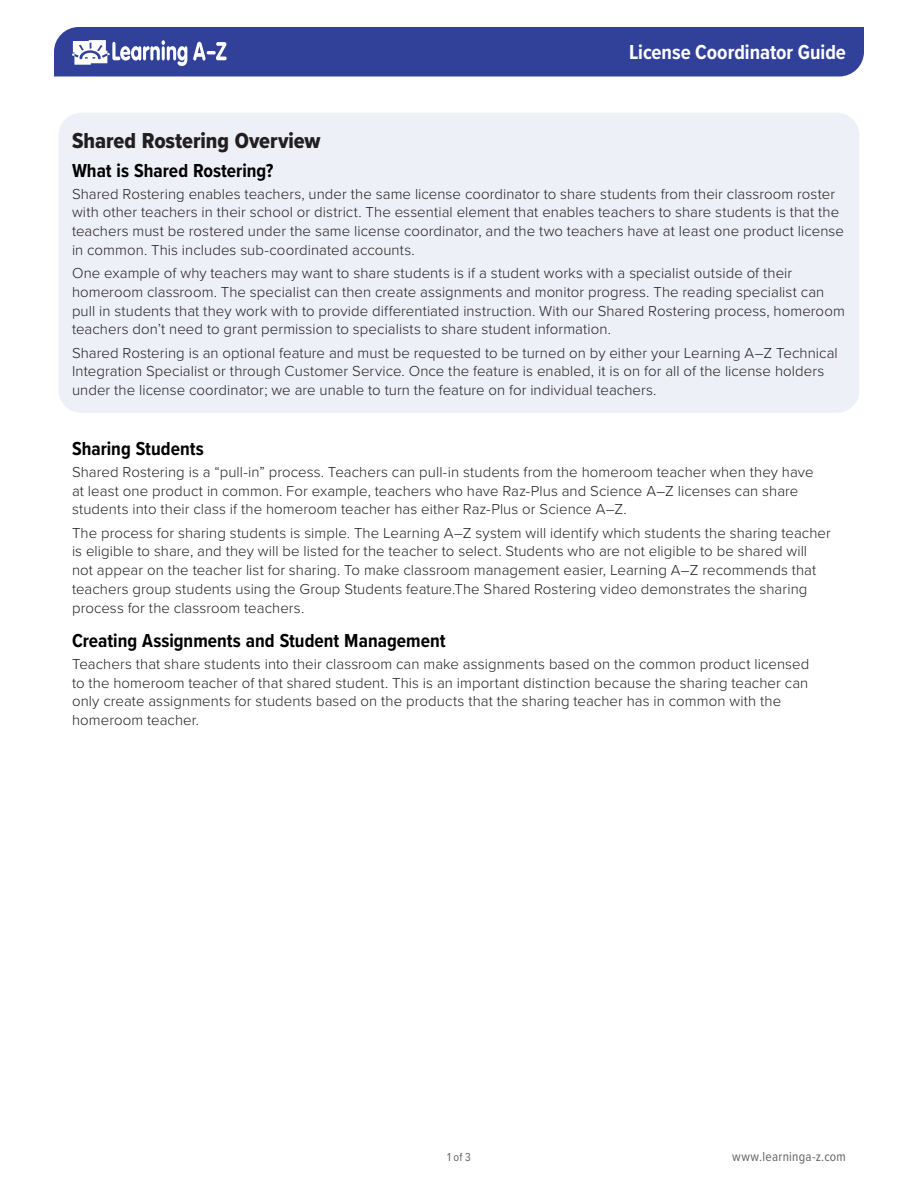
<style>
.page{position:relative;width:918px;height:1188px;background:#fff}
.page>*{position:absolute;margin:0;border:0;box-sizing:border-box;transform-origin:0 0}
.LSN_Header_1{font:22.5px "Proxima Nova Cond Extrabld";color:#231f20}
.t1{font:700 21px "Proxima Nova Cond";color:#fff}
.LSN_Header_2{font:700 19.5px "Proxima Nova Cond";color:#000}
.LSN_Body{font:300 15px/18.8px "Proxima Nova";letter-spacing:.005em;color:#231f20}
.t2{font:13.5px "Proxima Nova Cond";letter-spacing:.02em;color:#636466}
.t3{font:12px "Proxima Nova Cond";color:#636466}
</style>
<div class="page">
<div style="left:54px;top:27px;width:810px;height:49px;background:#31419a"></div>
<div style="left:58px;top:113px;width:802px;height:300px;background:#eef0f7;border-radius:22px"></div>
<h2 class="t1" style="left:629px;top:36px;width:218px">License Coordinator Guide</h2>
<h2 class="LSN_Header_1" style="left:72px;top:124px;width:250px">Shared Rostering Overview</h2>
<h3 class="LSN_Header_2" style="left:72px;top:156px;width:203px">What is Shared Rostering?</h3>
<p class="LSN_Body" style="left:72px;top:183px;width:774px">Shared Rostering enables teachers, under the same license coordinator to share students from their classroom roster with other teachers in their school or district. The essential element that enables teachers to share students is that the teachers must be rostered under the same license coordinator, and the two teachers have at least one product license in common. This includes sub-coordinated accounts.</p>
<p class="LSN_Body" style="left:72px;top:263px;width:774px">One example of why teachers may want to share students is if a student works with a specialist outside of their homeroom classroom. The specialist can then create assignments and monitor progress. The reading specialist can pull in students that they work with to provide differentiated instruction. With our Shared Rostering process, homeroom teachers don’t need to grant permission to specialists to share student information.</p>
<p class="LSN_Body" style="left:72px;top:342px;width:767px">Shared Rostering is an optional feature and must be requested to be turned on by either your Learning A–Z Technical<br>Integration Specialist or through Customer Service. Once the feature is enabled, it is on for all of the license holders under the license coordinator; we are unable to turn the feature on for individual teachers.</p>
<h3 class="LSN_Header_2" style="left:72px;top:434px;width:133px">Sharing Students</h3>
<p class="LSN_Body" style="left:72px;top:462px;width:743px">Shared Rostering is a “pull-in” process. Teachers can pull-in students from the homeroom teacher when they have at least one product in common. For example, teachers who have Raz-Plus and Science A–Z licenses can share students into their class if the homeroom teacher has either Raz-Plus or Science A–Z.</p>
<p class="LSN_Body" style="left:72px;top:522px;width:760px">The process for sharing students is simple. The Learning A–Z system will identify which students the sharing teacher is eligible to share, and they will be listed for the teacher to select. Students who are not eligible to be shared will not appear on the teacher list for sharing. To make classroom management easier, Learning A–Z recommends that teachers group students using the Group Students feature.The Shared Rostering video demonstrates the sharing process for the classroom teachers.</p>
<h3 class="LSN_Header_2" style="left:72px;top:626px;width:375px">Creating Assignments and Student Management</h3>
<p class="LSN_Body" style="left:72px;top:654px;width:739px">Teachers that share students into their classroom can make assignments based on the common product licensed to the homeroom teacher of that shared student. This is an important distinction because the sharing teacher can only create assignments for students based on the products that the sharing teacher has in common with the homeroom teacher.</p>
<p class="t3" style="left:447px;top:1148px;width:25px">1 of 3</p>
<p class="t2" style="left:732px;top:1147px;width:115px">www.learninga-z.com</p>
</div>
